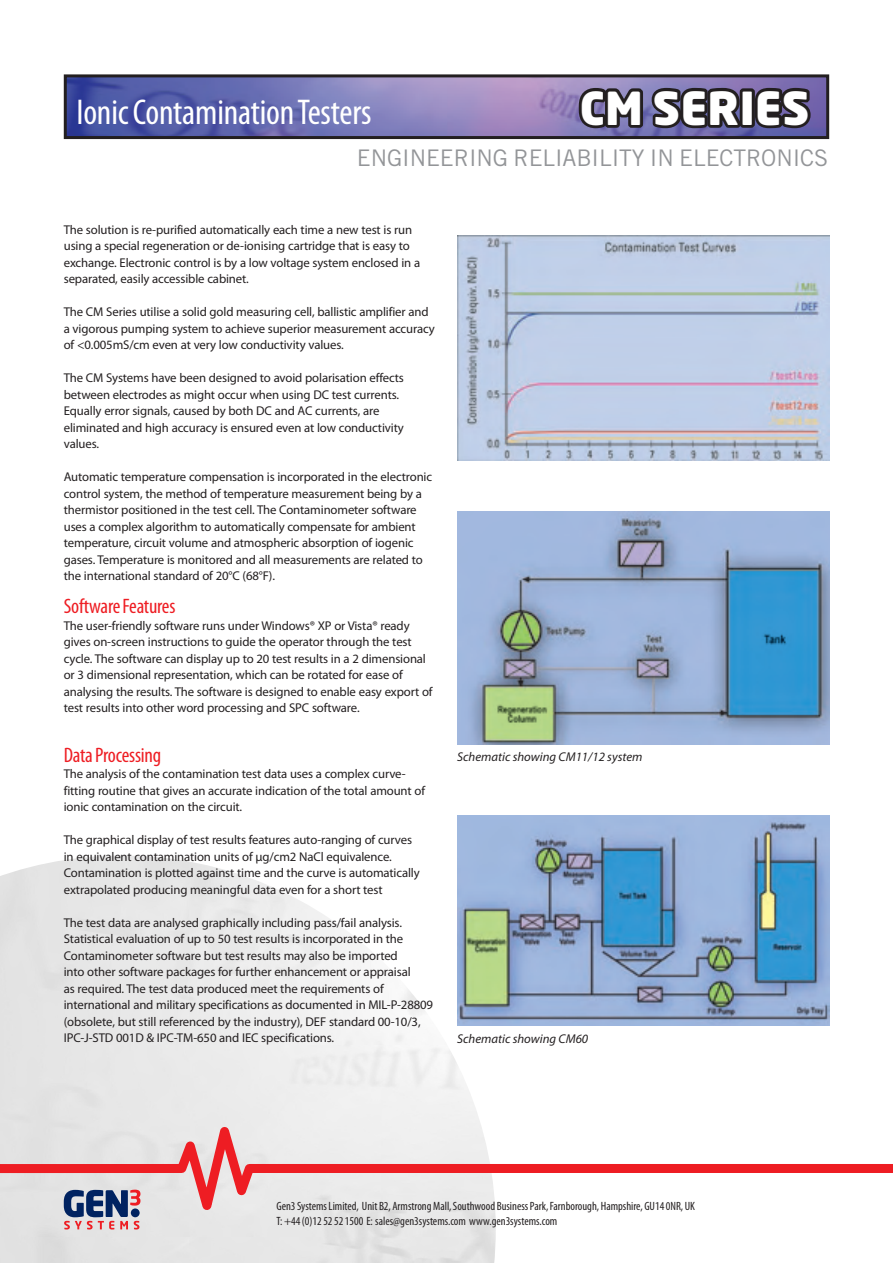
<style>
.page{position:relative;width:893px;height:1263px;background:#fff}
.page>*{position:absolute;margin:0;border:0;box-sizing:border-box;transform-origin:0 0}
.t1{font:900 45px "Neo Sans Std";letter-spacing:.01em;color:#fff}
.Head_28pt_B{font:condensed 36px "Myriad Pro";letter-spacing:-.005em;color:#fff}
.t2{font:22.8px "Trade Gothic";letter-spacing:-.005em;color:#939598}
.Head_14pt_B{font:condensed 21px "Myriad Pro";letter-spacing:-.01em;color:#ee1d23}
.Head_14pt_B-2{font:12.75px/16.5px "Myriad Pro";letter-spacing:-.01em;color:#231f20}
.t3{font:italic 12.75px "Myriad Pro";color:#231f20}
.Head_14pt_B-3{font:condensed 12px "Myriad Pro";color:#231f20}
</style>
<div class="page">
<svg style="left:0;top:1096px;width:893px;height:145px"></svg>
<img style="left:68px;top:78px;width:757px;height:57px">
<div style="left:64px;top:74px;width:765px;height:65px;border:3px solid #231f20"></div>
<svg style="left:576px;top:84px;width:168px;height:48px;background:#4b4762"></svg>
<div style="left:740px;top:88px;width:15px;height:40px;border:6px solid #231f20"></div>
<svg style="left:752px;top:84px;width:62px;height:48px;background:#413a57"></svg>
<img style="left:457px;top:816px;width:372px;height:209px">
<img style="left:457px;top:511px;width:372px;height:234px">
<img style="left:457px;top:235px;width:372px;height:225px">
<p class="t1" style="left:580px;top:79px;width:231px">CM SERIES</p>
<p class="t2" style="left:357px;top:144px;width:473px">ENGINEERING RELIABILITY IN ELECTRONICS</p>
<p class="Head_28pt_B" style="left:77px;top:90px;width:297px">Ionic Contamination Testers</p>
<p class="Head_14pt_B-2" style="left:64px;top:221px;width:358px">The solution is re-purified automatically each time a new test is run using a special regeneration or de-ionising cartridge that is easy to exchange. Electronic control is by a low voltage system enclosed in a separated, easily accessible cabinet.</p>
<p class="Head_14pt_B-2" style="left:64px;top:304px;width:373px">The CM Series utilise a solid gold measuring cell, ballistic amplifier and a vigorous pumping system to achieve superior measurement accuracy of &lt;0.005mS/cm even at very low conductivity values.</p>
<p class="Head_14pt_B-2" style="left:64px;top:370px;width:342px">The CM Systems have been designed to avoid polarisation effects between electrodes as might occur when using DC test currents.<br>Equally error signals, caused by both DC and AC currents, are eliminated and high accuracy is ensured even at low conductivity values.</p>
<p class="Head_14pt_B-2" style="left:64px;top:469px;width:370px">Automatic temperature compensation is incorporated in the electronic control system, the method of temperature measurement being by a thermistor positioned in the test cell. The Contaminometer software uses a complex algorithm to automatically compensate for ambient temperature, circuit volume and atmospheric absorption of iogenic gases. Temperature is monitored and all measurements are related to the international standard of 20°C (68°F).</p>
<p class="Head_14pt_B" style="left:64px;top:593px;width:113px">Software Features</p>
<p class="Head_14pt_B-2" style="left:64px;top:617px;width:370px">The user-friendly software runs under Windows® XP or Vista® ready gives on-screen instructions to guide the operator through the test cycle. The software can display up to 20 test results in a 2 dimensional or 3 dimensional representation, which can be rotated for ease of analysing the results. The software is designed to enable easy export of test results into other word processing and SPC software.</p>
<p class="Head_14pt_B" style="left:64px;top:742px;width:99px">Data Processing</p>
<p class="Head_14pt_B-2" style="left:64px;top:766px;width:363px">The analysis of the contamination test data uses a complex curve&shy;fitting routine that gives an accurate indication of the total amount of ionic contamination on the circuit.</p>
<p class="Head_14pt_B-2" style="left:64px;top:832px;width:357px">The graphical display of test results features auto-ranging of curves in equivalent contamination units of μg/cm2 NaCl equivalence.<br>Contamination is plotted against time and the curve is automatically extrapolated producing meaningful data even for a short test</p>
<p class="Head_14pt_B-2" style="left:64px;top:914px;width:371px">The test data are analysed graphically including pass/fail analysis.<br>Statistical evaluation of up to 50 test results is incorporated in the Contaminometer software but test results may also be imported<br>into other software packages for further enhancement or appraisal<br>as required. The test data produced meet the requirements of international and military specifications as documented in MIL-P-28809 (obsolete, but still referenced by the industry), DEF standard 00-10/3, IPC-J-STD 001D &amp; IPC-TM-650 and IEC specifications.</p>
<p class="t3" style="left:457px;top:750px;width:187px">Schematic showing CM11/12 system</p>
<p class="t3" style="left:457px;top:1032px;width:133px">Schematic showing CM60</p>
<p class="Head_14pt_B-3" style="left:276px;top:1198px;width:420px">Gen3 Systems Limited, Unit B2, Armstrong Mall, Southwood Business Park, Farnborough, Hampshire, GU14 0NR, UK</p>
<p class="Head_14pt_B-3" style="left:276px;top:1213px;width:282px">T: +44 (0)12 52 52 1500 E: sales@gen3systems.com www.gen3systems.com</p>
</div>
